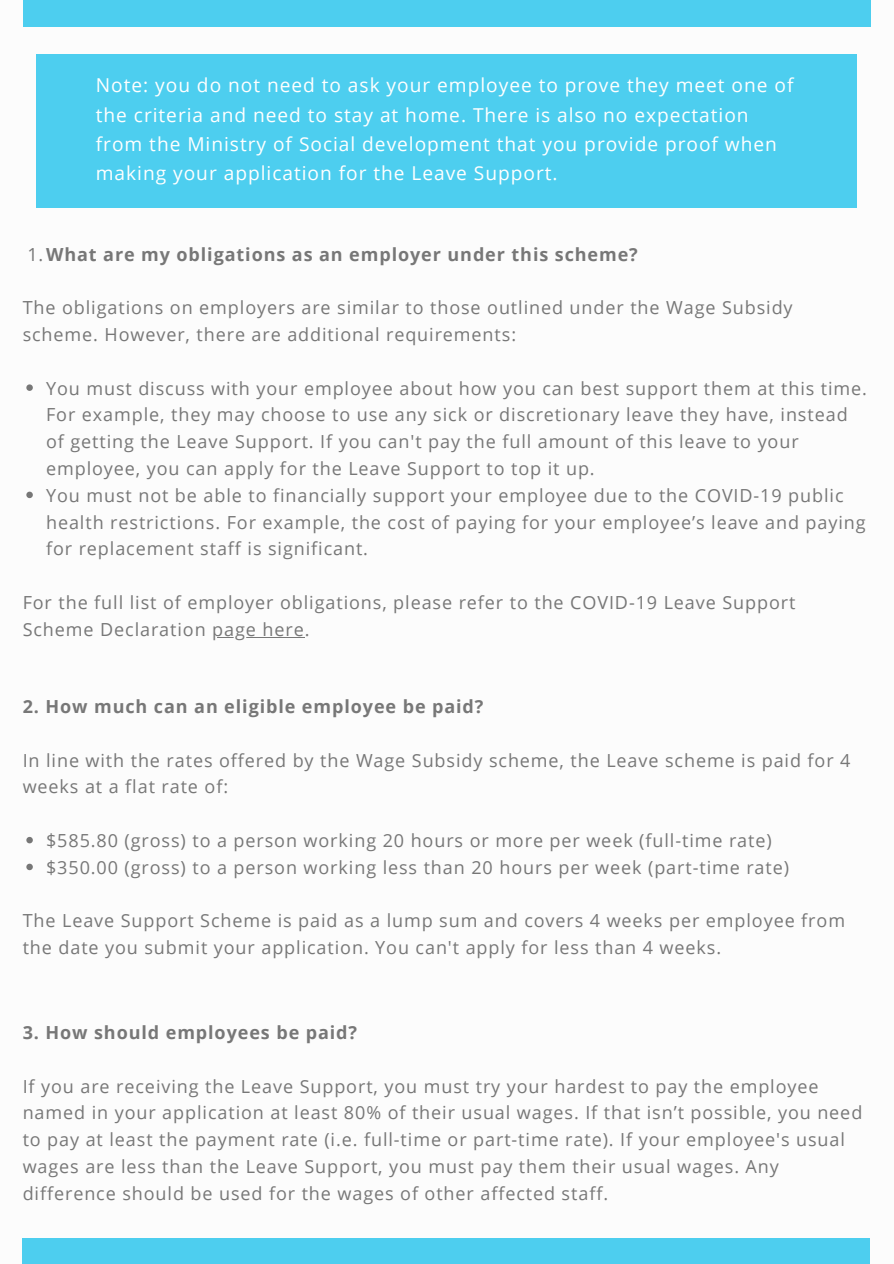
<style>
.page{position:relative;width:894px;height:1264px;background:#fff}
.page>*{position:absolute;margin:0;border:0;box-sizing:border-box;transform-origin:0 0}
.t1{font:19.2px/29.2px "Open Sans";letter-spacing:.05em;color:#fff}
.t2{font:18px/26.8px "Open Sans";letter-spacing:.05em;color:#777}
.t3{font:700 18px "Open Sans";letter-spacing:.05em;color:#777}
.s1{font-weight:400}
</style>
<div class="page">
<div style="left:23px;top:0;width:847px;height:26px;background:#4dceef"></div>
<div style="left:23px;top:1238px;width:846px;height:25px;background:#4dceef"></div>
<svg style="left:26px;top:384px;width:7px;height:7px"></svg>
<svg style="left:26px;top:491px;width:7px;height:7px"></svg>
<hr style="left:212px;top:636px;width:92px;height:1px;background:#777">
<div style="left:36px;top:55px;width:820px;height:153px;background:#4dceef"></div>
<svg style="left:26px;top:836px;width:7px;height:7px"></svg>
<svg style="left:26px;top:863px;width:7px;height:7px"></svg>
<p class="t1" style="left:96px;top:70px;width:699px">Note: you do not need to ask your employee to prove they meet one of the criteria and need to stay at home. There is also no expectation from the Ministry of Social development that you provide proof when making your application for the Leave Support.</p>
<p class="t3" style="left:27px;top:241px;width:611px"><span class="s1">1.</span>What are my obligations as an employer under this scheme?</p>
<p class="t2" style="left:23px;top:294px;width:771px">The obligations on employers are similar to those outlined under the Wage Subsidy scheme. However, there are additional requirements:</p>
<p class="t2" style="left:46px;top:374px;width:822px">You must discuss with your employee about how you can best support them at this time.<br>For example, they may choose to use any sick or discretionary leave they have, instead of getting the Leave Support. If you can't pay the full amount of this leave to your employee, you can apply for the Leave Support to top it up.<br>You must not be able to financially support your employee due to the COVID-19 public health restrictions. For example, the cost of paying for your employee’s leave and paying for replacement staff is significant.</p>
<p class="t2" style="left:23px;top:588px;width:774px">For the full list of employer obligations, please refer to the COVID-19 Leave Support<br>Scheme Declaration page here.</p>
<p class="t3" style="left:23px;top:693px;width:462px">2. How much can an eligible employee be paid?</p>
<p class="t2" style="left:23px;top:746px;width:829px">In line with the rates offered by the Wage Subsidy scheme, the Leave scheme is paid for 4 weeks at a flat rate of:</p>
<p class="t2" style="left:46px;top:826px;width:744px">$585.80 (gross) to a person working 20 hours or more per week (full-time rate) $350.00 (gross) to a person working less than 20 hours per week (part-time rate)</p>
<p class="t2" style="left:23px;top:907px;width:823px">The Leave Support Scheme is paid as a lump sum and covers 4 weeks per employee from the date you submit your application. You can't apply for less than 4 weeks.</p>
<p class="t3" style="left:23px;top:1019px;width:336px">3. How should employees be paid?</p>
<p class="t2" style="left:23px;top:1072px;width:840px">If you are receiving the Leave Support, you must try your hardest to pay the employee named in your application at least 80% of their usual wages. If that isn’t possible, you need to pay at least the payment rate (i.e. full-time or part-time rate). If your employee's usual wages are less than the Leave Support, you must pay them their usual wages. Any difference should be used for the wages of other affected staff.</p>
</div>
